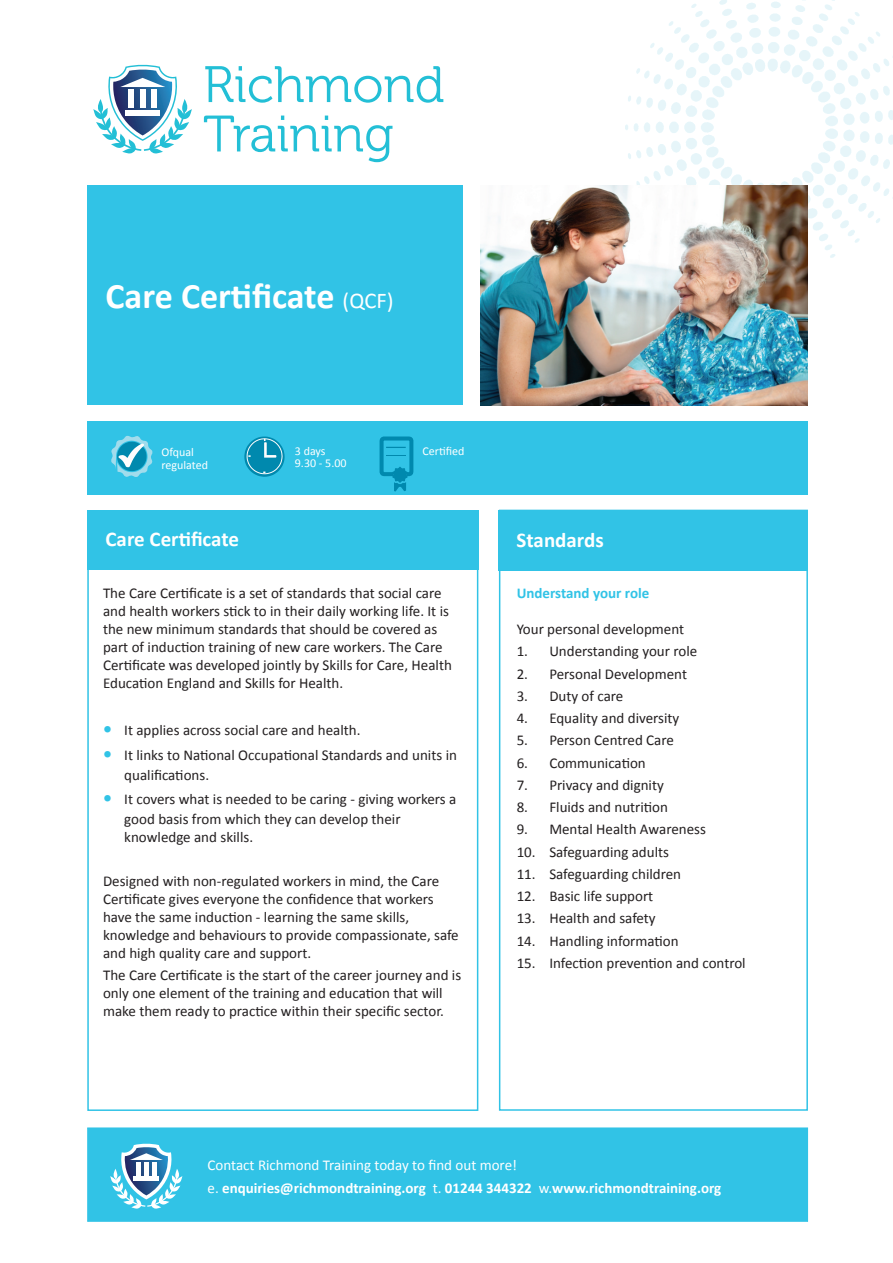
<style>
.page{position:relative;width:893px;height:1263px;background:#fff}
.page>*{position:absolute;margin:0;border:0;box-sizing:border-box;transform-origin:0 0}
.t1{font:700 36px "Calibri";color:#fff}
.t2{font:700 21px "Calibri";color:#fff}
.t3{font:15px/18px "Calibri";color:#231f20}
.t4{font:700 15px/22.5px "Calibri";color:#fff}
.t5{font:700 15px "Calibri";color:#31c3e6}
.t6{font:12px/13.2px "Calibri";color:#fff}
.s1{font-weight:400;font-size:22.5px}
.s2{font-weight:700;font-size:18px;color:#31c3e6}
.s3{font-weight:400}
</style>
<div class="page">
<img style="left:625px;top:0;width:268px;height:258px">
<div style="left:88px;top:1128px;width:719px;height:93px;background:#31c3e6"></div>
<div style="left:87px;top:1127px;width:721px;height:95px;border:1px solid #31c3e6"></div>
<div style="left:87px;top:185px;width:376px;height:220px;background:#31c3e6"></div>
<div style="left:87px;top:421px;width:721px;height:74px;background:#31c3e6"></div>
<div style="left:499px;top:510px;width:309px;height:601px;border:2px solid #31c3e6"></div>
<div style="left:87px;top:510px;width:391px;height:59px;background:#31c3e6"></div>
<div style="left:499px;top:510px;width:309px;height:60px;background:#31c3e6"></div>
<svg style="left:111px;top:436px;width:41px;height:41px"></svg>
<svg style="left:244px;top:436px;width:41px;height:41px"></svg>
<svg style="left:380px;top:436px;width:33px;height:55px"></svg>
<svg style="left:110px;top:1144px;width:72px;height:64px"></svg>
<img style="left:480px;top:185px;width:327px;height:220px">
<svg style="left:93px;top:65px;width:99px;height:89px"></svg>
<svg style="left:205px;top:66px;width:238px;height:37px"></svg>
<svg style="left:204px;top:116px;width:188px;height:46px"></svg>
<h1 class="t1" style="left:106px;top:274px;width:290px">Care Certificate <span class="s1">(QCF)</span></h1>
<p class="t6" style="left:162px;top:445px;width:48px">Ofqual regulated</p>
<p class="t6" style="left:295px;top:445px;width:53px;line-height:11.7px">3 days<br>9.30 - 5.00</p>
<p class="t6" style="left:422px;top:444px;width:43px">Certified</p>
<h2 class="t2" style="left:106px;top:526px;width:135px">Care Certificate</h2>
<h2 class="t2" style="left:517px;top:527px;width:89px">Standards</h2>
<p class="t3" style="left:103px;top:584px;width:350px">The Care Certificate is a set of standards that social care and health workers stick to in their daily working life. It is the new minimum standards that should be covered as part of induction training of new care workers. The Care Certificate was developed jointly by Skills for Care, Health Education England and Skills for Health.</p>
<p class="t3" style="left:103px;top:720px;width:259px"><span class="s2">•</span> It applies across social care and health.</p>
<p class="t3" style="left:124px;top:746px;width:334px;line-height:19.4px;text-indent:-21px"><span class="s2">•</span> It links to National Occupational Standards and units in qualifications.</p>
<p class="t3" style="left:124px;top:789px;width:334px;line-height:19.4px;text-indent:-21px"><span class="s2">•</span> It covers what is needed to be caring - giving workers a good basis from which they can develop their</p>
<p class="t3" style="left:124px;top:827px;width:130px">knowledge and skills.</p>
<p class="t3" style="left:103px;top:872px;width:357px">Designed with non-regulated workers in mind, the Care Certificate gives everyone the confidence that workers have the same induction - learning the same skills, knowledge and behaviours to provide compassionate, safe and high quality care and support.</p>
<p class="t3" style="left:103px;top:966px;width:360px">The Care Certificate is the start of the career journey and is only one element of the training and education that will make them ready to practice within their specific sector.</p>
<p class="t5" style="left:517px;top:584px;width:134px">Understand your role</p>
<p class="t3" style="left:517px;top:620px;width:169px">Your personal development</p>
<p class="t3" style="left:517px;top:642px;width:182px">1. Understanding your role</p>
<p class="t3" style="left:517px;top:664px;width:172px">2. Personal Development</p>
<p class="t3" style="left:517px;top:687px;width:108px">3. Duty of care</p>
<p class="t3" style="left:517px;top:709px;width:164px">4. Equality and diversity</p>
<p class="t3" style="left:517px;top:731px;width:159px">5. Person Centred Care</p>
<p class="t3" style="left:517px;top:753px;width:131px">6. Communication</p>
<p class="t3" style="left:517px;top:776px;width:149px">7. Privacy and dignity</p>
<p class="t3" style="left:517px;top:798px;width:153px">8. Fluids and nutrition</p>
<p class="t3" style="left:517px;top:820px;width:191px">9. Mental Health Awareness</p>
<p class="t3" style="left:517px;top:842px;width:154px">10. Safeguarding adults</p>
<p class="t3" style="left:517px;top:865px;width:166px">11. Safeguarding children</p>
<p class="t3" style="left:517px;top:887px;width:138px">12. Basic life support</p>
<p class="t3" style="left:517px;top:909px;width:141px">13. Health and safety</p>
<p class="t3" style="left:517px;top:931px;width:163px">14. Handling information</p>
<p class="t3" style="left:517px;top:954px;width:230px">15. Infection prevention and control</p>
<p class="t4" style="left:208px;top:1154px;width:515px"><span class="s3">Contact Richmond Training today to find out more!<br>e.</span> enquiries@richmondtraining.org <span class="s3">t.</span> 01244 344322 <span class="s3">w.</span>www.richmondtraining.org</p>
</div>
